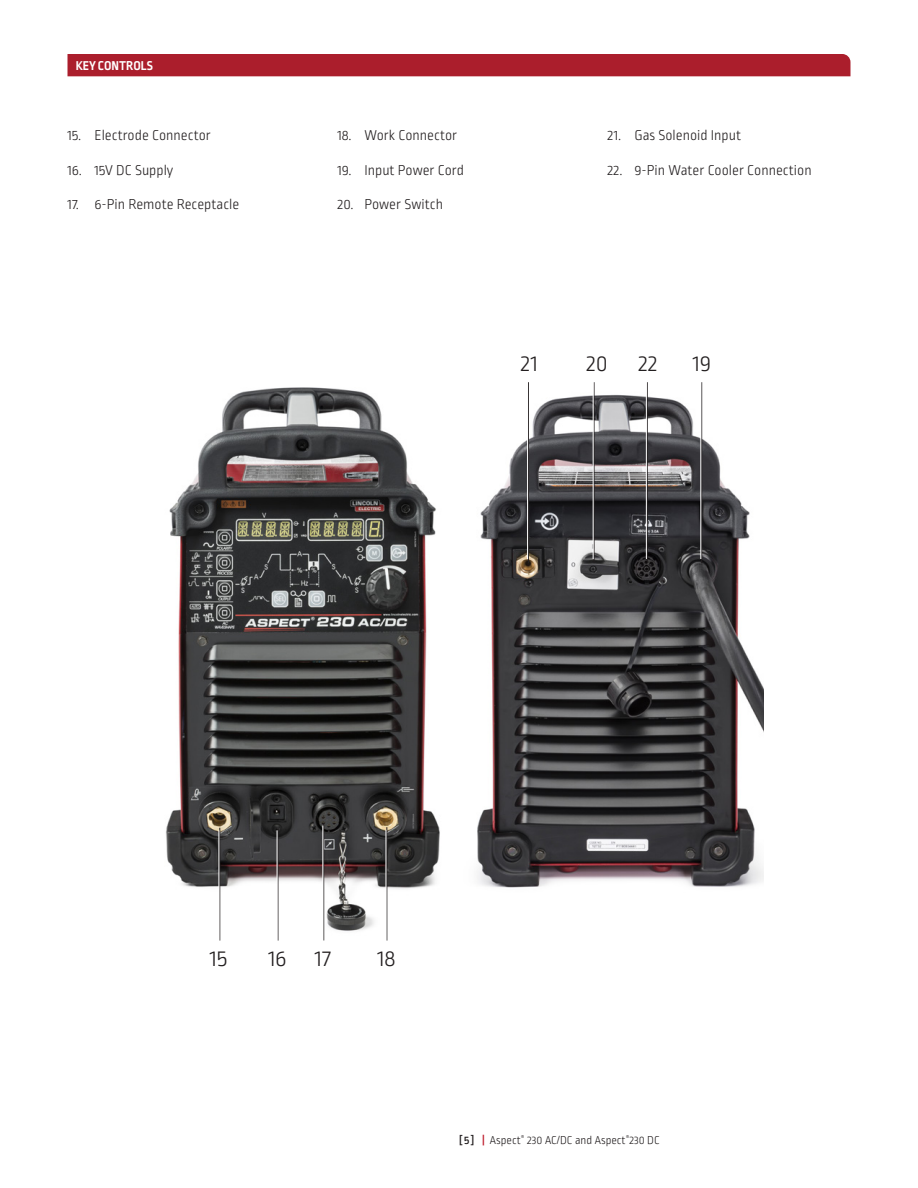
<style>
.page{position:relative;width:918px;height:1188px;background:#fff}
.page>*{position:absolute;margin:0;border:0;box-sizing:border-box;transform-origin:0 0}
.t1{font:300 24px "Ropa Sans Pro";color:#231f20}
.t2{font:300 15px "Ropa Sans Pro";color:#231f20}
.t3{font:700 13.5px "Ropa Sans Pro";color:#fff}
.t4{font:300 12px "Ropa Sans Pro";color:#231f20}
.s1{font-weight:500}
.s2{font-weight:500;color:#be1d2c}
</style>
<div class="page">
<div style="left:68px;top:54px;width:782px;height:22px;background:#ab1e2c"></div>
<img style="left:166px;top:387px;width:274px;height:554px">
<hr style="left:386px;top:827px;width:1px;height:114px;background:#231f20">
<hr style="left:386px;top:830px;width:1px;height:113px;background:#fff">
<hr style="left:323px;top:823px;width:1px;height:117px;background:#231f20">
<hr style="left:322px;top:826px;width:1px;height:117px;background:#fff">
<hr style="left:278px;top:828px;width:1px;height:113px;background:#231f20">
<hr style="left:277px;top:830px;width:1px;height:113px;background:#fff">
<hr style="left:219px;top:828px;width:1px;height:113px;background:#231f20">
<hr style="left:219px;top:830px;width:1px;height:113px;background:#fff">
<img style="left:477px;top:382px;width:287px;height:506px">
<hr style="left:528px;top:382px;width:1px;height:181px;background:#231f20">
<hr style="left:527px;top:378px;width:1px;height:181px;background:#fff">
<hr style="left:594px;top:382px;width:1px;height:181px;background:#231f20">
<hr style="left:593px;top:378px;width:1px;height:181px;background:#fff">
<hr style="left:647px;top:382px;width:1px;height:181px;background:#231f20">
<hr style="left:646px;top:378px;width:1px;height:181px;background:#fff">
<hr style="left:701px;top:382px;width:1px;height:181px;background:#231f20">
<hr style="left:700px;top:378px;width:1px;height:181px;background:#fff">
<p class="t3" style="left:76px;top:58px;width:79px">KEY CONTROLS</p>
<p class="t2" style="left:68px;top:127px;width:145px">15. Electrode Connector</p>
<p class="t2" style="left:68px;top:162px;width:107px">16. 15V DC Supply</p>
<p class="t2" style="left:68px;top:196px;width:173px">17. 6-Pin Remote Receptacle</p>
<p class="t2" style="left:338px;top:127px;width:121px">18. Work Connector</p>
<p class="t2" style="left:338px;top:162px;width:128px">19. Input Power Cord</p>
<p class="t2" style="left:338px;top:196px;width:107px">20. Power Switch</p>
<p class="t2" style="left:608px;top:127px;width:135px">21. Gas Solenoid Input</p>
<p class="t2" style="left:608px;top:162px;width:206px">22. 9-Pin Water Cooler Connection</p>
<h1 class="t1" style="left:521px;top:351px;width:19px">21</h1>
<h1 class="t1" style="left:586px;top:351px;width:23px">20</h1>
<h1 class="t1" style="left:638px;top:351px;width:21px">22</h1>
<h1 class="t1" style="left:693px;top:351px;width:20px">19</h1>
<h1 class="t1" style="left:210px;top:946px;width:19px">15</h1>
<h1 class="t1" style="left:268px;top:946px;width:64px">16 17</h1>
<h1 class="t1" style="left:377px;top:946px;width:20px">18</h1>
<p class="t4" style="left:459px;top:1133px;width:202px"><span class="s1">[ 5 ]</span> <span class="s2">|</span> Aspect<sup>®</sup> 230 AC/DC and Aspect<sup>®</sup>230 DC</p>
</div>
